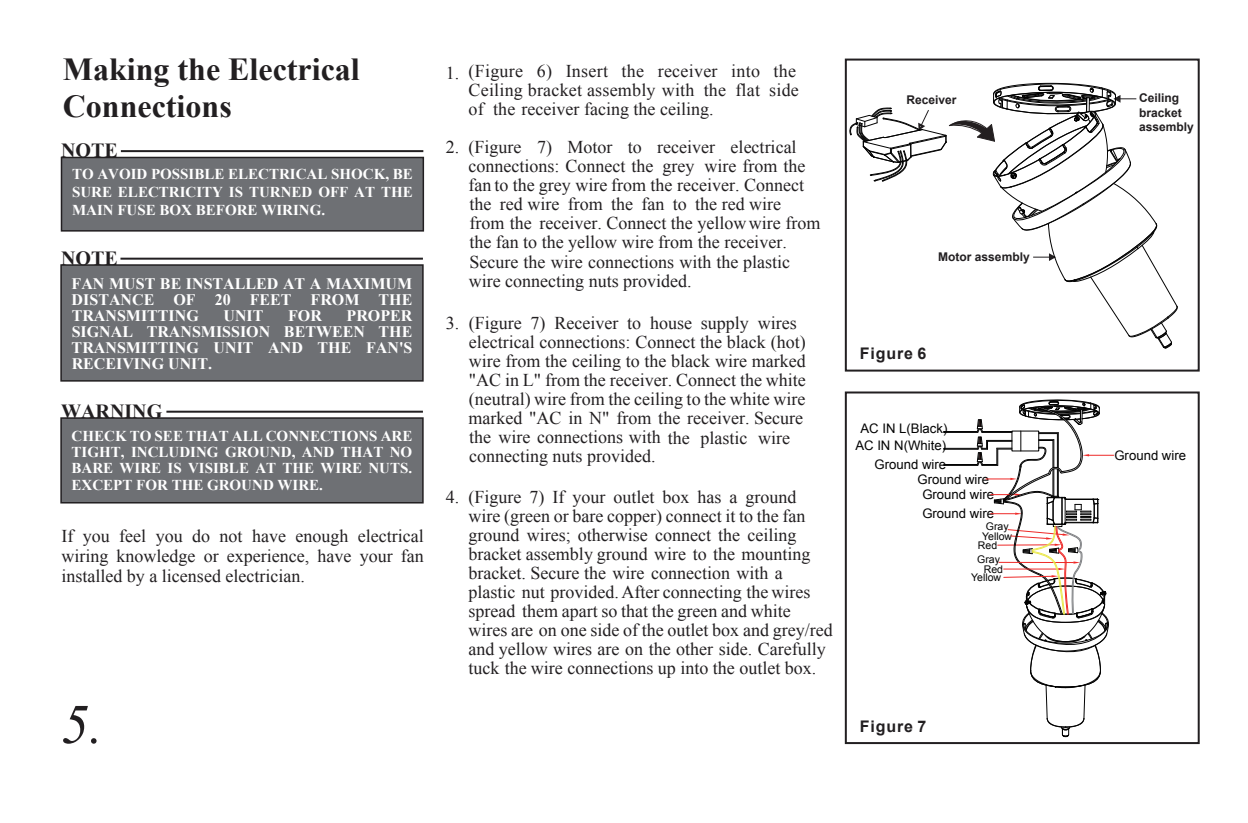
<style>
.page{position:relative;width:1248px;height:823px;background:#fff}
.page>*{position:absolute;margin:0;border:0;box-sizing:border-box;transform-origin:0 0}
.t1{font:italic 56px "Times New Roman";color:#221f21}
.t2{font:700 32px/36px "Times New Roman";color:#221f21}
.t3{font:700 20px "Times New Roman";color:#221f21}
.t4{font:18px/19px "Times New Roman";color:#221f21}
.t5{font:700 16px/16px "Times New Roman";color:#fff;text-align:justify}
.t6{font:700 16px "Arial";letter-spacing:.055em;color:#221f21}
.t7{font:700 15px/16px "Times New Roman";color:#fff;text-align:justify}
.t8{font:13.2px/17.4px "Arial";color:#030303;text-align:center}
.t9{font:700 12px/14.4px "Arial";color:#221f21}
.t10{font:10.6px/18.6px "Arial";color:#030303}
</style>
<div class="page">
<div style="left:844px;top:58px;width:355px;height:313px;border:2px solid #221f21"></div>
<div style="left:844px;top:391px;width:355px;height:352px;border:2px solid #221f21"></div>
<hr style="left:121px;top:150px;width:302px;height:2px;background:#221f21">
<div style="left:61px;top:157px;width:362px;height:74px;background:#6e7074"></div>
<div style="left:61px;top:157px;width:363px;height:74px;border:2px solid #221f21"></div>
<div style="left:61px;top:265px;width:362px;height:115px;background:#6e7074"></div>
<div style="left:60px;top:264px;width:363px;height:117px;border:2px solid #221f21"></div>
<hr style="left:120px;top:257px;width:303px;height:2px;background:#221f21">
<div style="left:61px;top:418px;width:362px;height:84px;background:#6e7074"></div>
<div style="left:60px;top:417px;width:363px;height:86px;border:2px solid #221f21"></div>
<hr style="left:166px;top:410px;width:257px;height:2px;background:#221f21">
<hr style="left:944px;top:463px;width:33px;height:1px;background:#030303">
<hr style="left:944px;top:464px;width:33px;height:1px;background:#030303">
<hr style="left:944px;top:431px;width:33px;height:1px;background:#030303">
<hr style="left:944px;top:447px;width:33px;height:1px;background:#030303">
<hr style="left:944px;top:448px;width:33px;height:1px;background:#030303">
<svg style="left:975px;top:399px;width:138px;height:338px"></svg>
<svg style="left:849px;top:82px;width:329px;height:267px"></svg>
<h2 class="t2" style="left:63px;top:51px;width:298px">Making the Electrical<br>Connections</h2>
<p class="t3" style="left:61px;top:137px;width:58px">NOTE</p>
<p class="t7" style="left:72px;top:164px;width:342px;line-height:18px">TO AVOID POSSIBLE ELECTRICAL SHOCK, BE SURE ELECTRICITY IS TURNED OFF AT THE MAIN FUSE BOX BEFORE WIRING.</p>
<p class="t3" style="left:61px;top:244px;width:58px">NOTE</p>
<p class="t5" style="left:72px;top:275px;width:342px">FAN MUST BE INSTALLED AT A MAXIMUM DISTANCE OF 20 FEET FROM THE TRANSMITTING</p>
<p class="t5" style="left:72px;top:307px;width:342px;text-indent:275px">PROPER SIGNAL TRANSMISSION BETWEEN THE TRANSMITTING UNIT AND THE FAN'S RECEIVING UNIT.</p>
<p class="t3" style="left:61px;top:397px;width:103px">WARNING</p>
<p class="t7" style="left:72px;top:428px;width:342px">CHECK TO SEE THAT ALL CONNECTIONS ARE TIGHT, INCLUDING GROUND, AND THAT NO BARE WIRE IS VISIBLE AT THE WIRE NUTS.<br>EXCEPT FOR THE GROUND WIRE.</p>
<p class="t5" style="left:223px;top:307px;width:41px">UNIT</p>
<p class="t5" style="left:288px;top:307px;width:35px">FOR</p>
<p class="t4" style="left:61px;top:525px;width:364px;line-height:20px;text-align:justify">If you feel you do not have enough electrical wiring knowledge or experience, have your fan installed by a licensed electrician.</p>
<h1 class="t1" style="left:61px;top:685px;width:44px">5.</h1>
<p class="t4" style="left:468px;top:61px;width:332px">(Figure 6) Insert the receiver into the<br>Ceiling bracket assembly with the flat side of the receiver facing the ceiling.</p>
<p class="t4" style="left:468px;top:137px;width:353px">(Figure 7) Motor to receiver electrical connections: Connect the grey wire from the fan to the grey wire from the receiver. Connect the red wire from the fan to the red wire<br>from the receiver. Connect the yellow wire from the fan to the yellow wire from the receiver.<br>Secure the wire connections with the plastic wire connecting nuts provided.</p>
<p class="t4" style="left:468px;top:312px;width:339px">(Figure 7) Receiver to house supply wires electrical connections: Connect the black (hot) wire from the ceiling to the black wire marked "AC in L" from the receiver. Connect the white (neutral) wire from the ceiling to the white wire marked "AC in N" from the receiver. Secure the wire connections with the plastic wire connecting nuts provided.</p>
<p class="t4" style="left:468px;top:487px;width:366px;text-indent:-23px">4. (Figure 7) If your outlet box has a ground wire (green or bare copper) connect it to the fan ground wires; otherwise connect the ceiling bracket assembly ground wire to the mounting bracket. Secure the wire connection with a plastic nut provided. After connecting the wires spread them apart so that the green and white wires are on one side of the outlet box and grey/red and yellow wires are on the other side. Carefully tuck the wire connections up into the outlet box.</p>
<p class="t4" style="left:445px;top:63px;width:15px">1.</p>
<p class="t4" style="left:445px;top:137px;width:15px">2.</p>
<p class="t4" style="left:445px;top:312px;width:15px">3.</p>
<p class="t9" style="left:906px;top:93px;width:52px">Receiver</p>
<p class="t9" style="left:938px;top:250px;width:93px">Motor assembly</p>
<p class="t6" style="left:859px;top:342px;width:68px">Figure 6</p>
<p class="t8" style="left:855px;top:419px;width:94px">AC IN L(Black)<br>AC IN N(White)</p>
<p class="t8" style="left:874px;top:455px;width:73px">Ground wire</p>
<p class="t8" style="left:917px;top:470px;width:73px">Ground wire</p>
<p class="t8" style="left:922px;top:485px;width:73px">Ground wire</p>
<p class="t8" style="left:922px;top:505px;width:73px">Ground wire</p>
<p class="t10" style="left:977px;top:517px;width:32px;text-indent:8px">Gray<br>Red</p>
<p class="t10" style="left:982px;top:526px;width:32px">Yellow</p>
<p class="t10" style="left:971px;top:550px;width:32px;line-height:18px;text-align:center">Gray<br>Yellow</p>
<p class="t10" style="left:983px;top:559px;width:21px">Red</p>
<p class="t6" style="left:859px;top:715px;width:68px">Figure 7</p>
<p class="t9" style="left:1138px;top:91px;width:56px">Ceiling bracket assembly</p>
<p class="t8" style="left:1114px;top:446px;width:73px">Ground wire</p>
</div>
